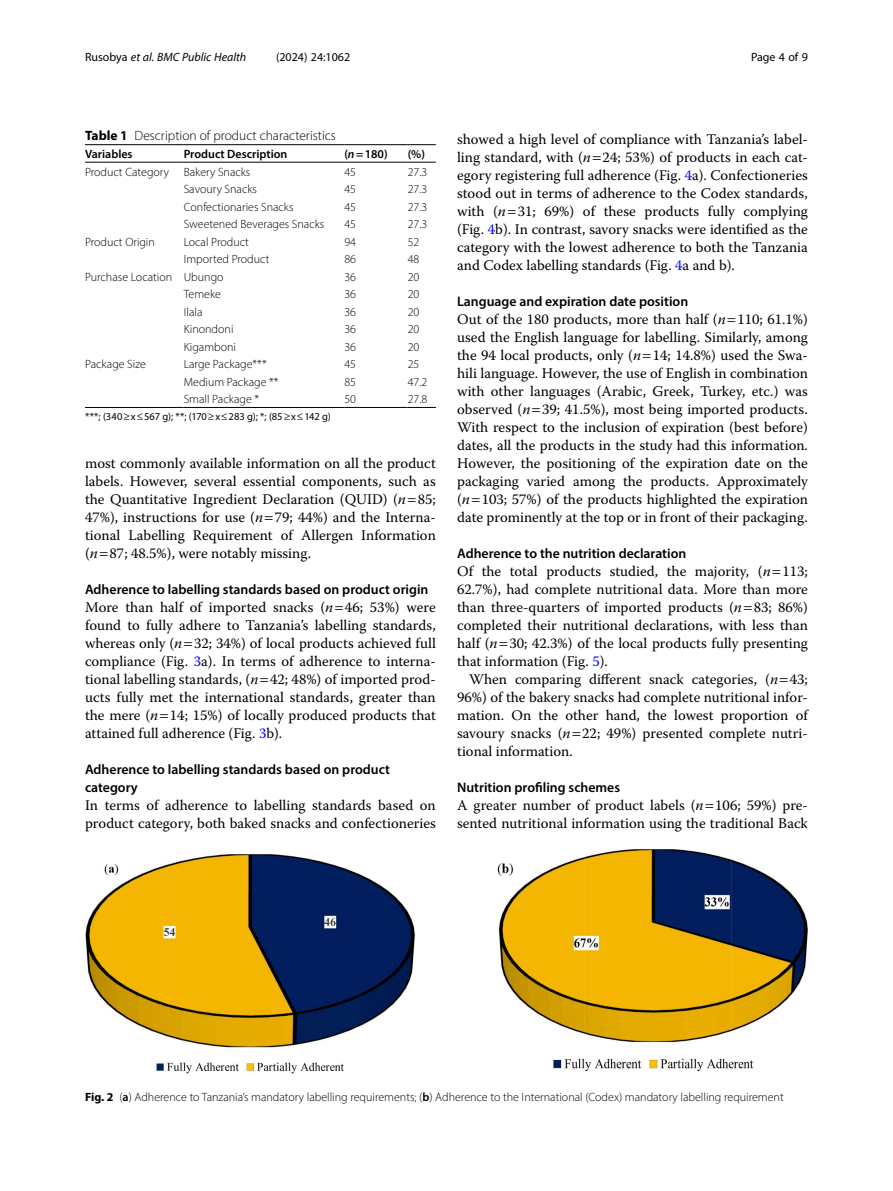
<style>
.page{position:relative;width:893px;height:1191px;background:#fff}
.page>*{position:absolute;margin:0;border:0;box-sizing:border-box;transform-origin:0 0}
.Body_Text{font:14.7px/18px "Warnock Pro";color:#000;text-align:justify}
.Body_Text_Indent{font:14.7px/18px "Warnock Pro";color:#000;text-align:justify}
.Head_2{font:600 13.8px/18px "Myriad Pro";color:#000}
.Table_Caption{font:300 13.5px "Myriad Pro";color:#000}
.Table_Body{font:300 12px "Myriad Pro";color:#000}
.Figure_Caption{font:300 12px "Myriad Pro";color:#000}
.Table_Head{font:600 12px "Myriad Pro";color:#000}
.t1{font:italic 12px "Myriad Pro";color:#000}
.t2{font:12px "Myriad Pro";color:#000}
.Table_Footnote{font:10.5px "Myriad Pro";color:#000}
.s1{font-style:normal}
.s2{font-weight:700}
.s3{font-style:italic}
.s4{color:#00f}
.s5{font-weight:600}
</style>
<div class="page">
<hr style="left:85px;top:162px;width:99px;height:1px;background:#000">
<hr style="left:184px;top:144px;width:160px;height:1px;background:#000">
<hr style="left:184px;top:162px;width:160px;height:1px;background:#000">
<hr style="left:344px;top:144px;width:64px;height:1px;background:#000">
<hr style="left:344px;top:162px;width:64px;height:1px;background:#000">
<svg style="left:408px;top:144px;width:28px;height:1px"></svg>
<svg style="left:408px;top:162px;width:28px;height:1px"></svg>
<hr style="left:184px;top:407px;width:160px;height:1px;background:#000">
<hr style="left:344px;top:407px;width:64px;height:1px;background:#000">
<svg style="left:408px;top:407px;width:28px;height:1px"></svg>
<hr style="left:85px;top:407px;width:99px;height:1px;background:#000">
<hr style="left:85px;top:144px;width:99px;height:1px;background:#000">
<img style="left:85px;top:849px;width:723px;height:225px">
<p class="t1" style="left:85px;top:50px;width:163px"><span class="s1">Rusobya</span> et al. BMC Public Health</p>
<p class="t2" style="left:276px;top:50px;width:76px">(2024) 24:1062</p>
<p class="t2" style="left:751px;top:50px;width:58px">Page 4 of 9</p>
<p class="Table_Caption" style="left:85px;top:128px;width:252px"><span class="s2">Table 1</span> Description of product characteristics</p>
<p class="Table_Head" style="left:85px;top:146px;width:49px">Variables</p>
<p class="Table_Head" style="left:184px;top:146px;width:105px">Product Description</p>
<p class="Table_Head" style="left:344px;top:146px;width:45px">(<span class="s3">n</span>=180)</p>
<p class="Table_Head" style="left:408px;top:146px;width:19px">(%)</p>
<p class="Table_Body" style="left:85px;top:164px;width:86px">Product Category</p>
<p class="Table_Body" style="left:184px;top:164px;width:68px">Bakery Snacks</p>
<p class="Table_Body" style="left:344px;top:164px;width:13px">45</p>
<p class="Table_Body" style="left:408px;top:164px;width:21px">27.3</p>
<p class="Table_Body" style="left:184px;top:182px;width:75px">Savoury Snacks</p>
<p class="Table_Body" style="left:344px;top:182px;width:13px">45</p>
<p class="Table_Body" style="left:408px;top:182px;width:21px">27.3</p>
<p class="Table_Body" style="left:184px;top:199px;width:111px">Confectionaries Snacks</p>
<p class="Table_Body" style="left:344px;top:199px;width:13px">45</p>
<p class="Table_Body" style="left:408px;top:199px;width:21px">27.3</p>
<p class="Table_Body" style="left:184px;top:217px;width:142px">Sweetened Beverages Snacks</p>
<p class="Table_Body" style="left:344px;top:217px;width:13px">45</p>
<p class="Table_Body" style="left:408px;top:217px;width:21px">27.3</p>
<p class="Table_Body" style="left:85px;top:234px;width:71px">Product Origin</p>
<p class="Table_Body" style="left:184px;top:234px;width:67px">Local Product</p>
<p class="Table_Body" style="left:344px;top:234px;width:13px">94</p>
<p class="Table_Body" style="left:408px;top:234px;width:13px">52</p>
<p class="Table_Body" style="left:184px;top:252px;width:87px">Imported Product</p>
<p class="Table_Body" style="left:344px;top:252px;width:13px">86</p>
<p class="Table_Body" style="left:408px;top:252px;width:13px">48</p>
<p class="Table_Body" style="left:85px;top:269px;width:89px">Purchase Location</p>
<p class="Table_Body" style="left:184px;top:269px;width:41px">Ubungo</p>
<p class="Table_Body" style="left:344px;top:269px;width:13px">36</p>
<p class="Table_Body" style="left:408px;top:269px;width:13px">20</p>
<p class="Table_Body" style="left:184px;top:287px;width:39px">Temeke</p>
<p class="Table_Body" style="left:344px;top:287px;width:13px">36</p>
<p class="Table_Body" style="left:408px;top:287px;width:13px">20</p>
<p class="Table_Body" style="left:184px;top:304px;width:20px">Ilala</p>
<p class="Table_Body" style="left:344px;top:304px;width:13px">36</p>
<p class="Table_Body" style="left:408px;top:304px;width:13px">20</p>
<p class="Table_Body" style="left:184px;top:322px;width:51px">Kinondoni</p>
<p class="Table_Body" style="left:344px;top:322px;width:13px">36</p>
<p class="Table_Body" style="left:408px;top:322px;width:13px">20</p>
<p class="Table_Body" style="left:184px;top:339px;width:54px">Kigamboni</p>
<p class="Table_Body" style="left:344px;top:339px;width:13px">36</p>
<p class="Table_Body" style="left:408px;top:339px;width:13px">20</p>
<p class="Table_Body" style="left:85px;top:357px;width:62px">Package Size</p>
<p class="Table_Body" style="left:184px;top:357px;width:84px">Large Package***</p>
<p class="Table_Body" style="left:344px;top:357px;width:13px">45</p>
<p class="Table_Body" style="left:408px;top:357px;width:13px">25</p>
<p class="Table_Body" style="left:184px;top:374px;width:96px">Medium Package **</p>
<p class="Table_Body" style="left:344px;top:374px;width:13px">85</p>
<p class="Table_Body" style="left:408px;top:374px;width:21px">47.2</p>
<p class="Table_Body" style="left:184px;top:392px;width:77px">Small Package *</p>
<p class="Table_Body" style="left:344px;top:392px;width:13px">50</p>
<p class="Table_Body" style="left:408px;top:392px;width:21px">27.8</p>
<p class="Table_Footnote" style="left:85px;top:409px;width:247px">***; (340≥x≤567 g); **; (170≥x≤283 g); *; (85≥x≤142 g)</p>
<p class="Body_Text_Indent" style="left:85px;top:454px;width:352px">most commonly available information on all the product labels. However, several essential components, such as the Quantitative Ingredient Declaration (QUID) (<span class="s3">n</span> 85; 47%), instructions for use (<span class="s3">n</span> 79; 44%) and the Interna&shy;tional Labelling Requirement of Allergen Information (<span class="s3">n</span> 87; 48.5%), were notably missing.</p>
<p class="Head_2" style="left:85px;top:580px;width:345px">Adherence to labelling standards based on product origin</p>
<p class="Body_Text" style="left:85px;top:598px;width:352px">More than half of imported snacks (<span class="s3">n</span> 46; 53%) were found to fully adhere to Tanzania’s labelling standards, whereas only (<span class="s3">n</span> 32; 34%) of local products achieved full compliance (Fig. <span class="s4">3</span>a). In terms of adherence to interna&shy;tional labelling standards, (<span class="s3">n</span> 42; 48%) of imported prod&shy;ucts fully met the international standards, greater than the mere (<span class="s3">n</span> 14; 15%) of locally produced products that attained full adherence (Fig. <span class="s4">3</span>b).</p>
<p class="Head_2" style="left:85px;top:760px;width:306px">Adherence to labelling standards based on product category</p>
<p class="Body_Text" style="left:85px;top:796px;width:352px">In terms of adherence to labelling standards based on product category, both baked snacks and confectioneries</p>
<p class="Body_Text" style="left:457px;top:130px;width:352px">showed a high level of compliance with Tanzania’s label&shy;ling standard, with (<span class="s3">n</span> 24; 53%) of products in each cat&shy;egory registering full adherence (Fig. <span class="s4">4</span>a). Confectioneries stood out in terms of adherence to the Codex standards, with (<span class="s3">n</span> 31; 69%) of these products fully complying (Fig. <span class="s4">4</span>b). In contrast, savory snacks were identified as the category with the lowest adherence to both the Tanzania and Codex labelling standards (Fig. <span class="s4">4</span>a and b).</p>
<p class="Head_2" style="left:457px;top:292px;width:233px">Language and expiration date position</p>
<p class="Body_Text" style="left:457px;top:310px;width:352px">Out of the 180 products, more than half (<span class="s3">n</span> 110; 61.1%) used the English language for labelling. Similarly, among the 94 local products, only (<span class="s3">n</span> 14; 14.8%) used the Swa&shy;hili language. However, the use of English in combination with other languages (Arabic, Greek, Turkey, etc.) was observed (<span class="s3">n</span> 39; 41.5%), most being imported products.<br>With respect to the inclusion of expiration (best before) dates, all the products in the study had this information.<br>However, the positioning of the expiration date on the packaging varied among the products. Approximately (<span class="s3">n</span> 103; 57%) of the products highlighted the expiration date prominently at the top or in front of their packaging.</p>
<p class="Head_2" style="left:457px;top:544px;width:231px">Adherence to the nutrition declaration</p>
<p class="Body_Text" style="left:457px;top:562px;width:352px">Of the total products studied, the majority, (<span class="s3">n</span> 113; 62.7%), had complete nutritional data. More than more than three-quarters of imported products (<span class="s3">n</span> 83; 86%) completed their nutritional declarations, with less than half (<span class="s3">n</span> 30; 42.3%) of the local products fully presenting that information (Fig. <span class="s4">5</span>).</p>
<p class="Body_Text_Indent" style="left:457px;top:670px;width:352px;text-indent:12px">When comparing different snack categories, (<span class="s3">n</span> 43; 96%) of the bakery snacks had complete nutritional infor&shy;mation. On the other hand, the lowest proportion of savoury snacks (<span class="s3">n</span> 22; 49%) presented complete nutri&shy;tional information.</p>
<p class="Head_2" style="left:457px;top:778px;width:165px">Nutrition profiling schemes</p>
<p class="Body_Text" style="left:457px;top:796px;width:352px">A greater number of product labels (<span class="s3">n</span> 106; 59%) pre&shy;sented nutritional information using the traditional Back</p>
<p class="Figure_Caption" style="left:85px;top:1089px;width:700px"><span class="s2">Fig. 2</span> (<span class="s5">a</span>) Adherence to Tanzania’s mandatory labelling requirements; (<span class="s5">b</span>) Adherence to the International (Codex) mandatory labelling requirement</p>
</div>
